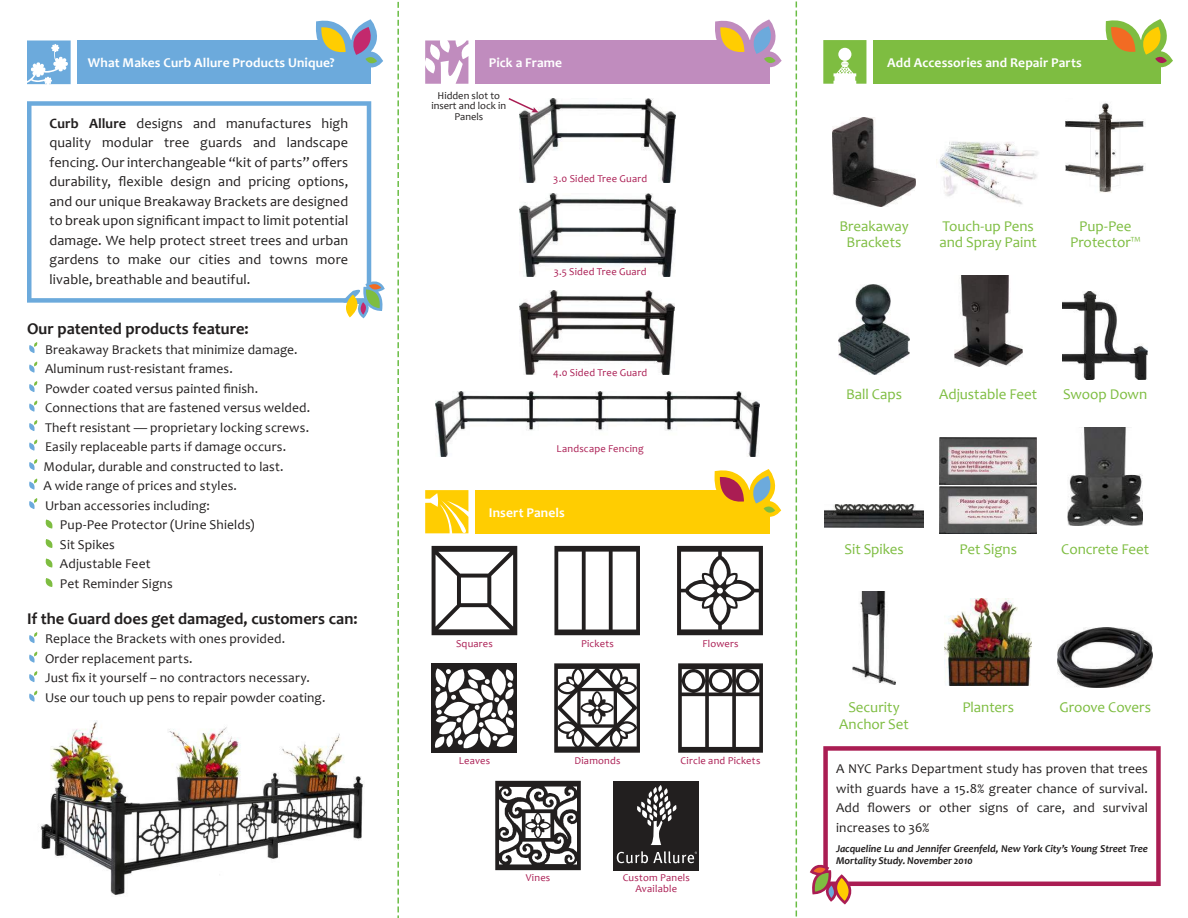
<style>
.page{position:relative;width:1188px;height:918px;background:#fff}
.page>*{position:absolute;margin:0;border:0;box-sizing:border-box;transform-origin:0 0}
.t1{font:700 16.5px "Candara";color:#221f1f}
.t2{font:15px/16.5px "Candara";letter-spacing:-.005em;color:#7ebd41;text-align:center}
.t3{font:14.25px/19.5px "Candara";letter-spacing:.01em;color:#221f1f;text-align:justify}
.t4{font:13.5px/19.5px "Candara";letter-spacing:.01em;color:#221f1f}
.t5{font:700 13.5px "Candara";letter-spacing:.01em;color:#fff}
.t6{font:10.5px/11.2px "Candara";letter-spacing:.02em;color:#aa1d53;text-align:center}
.t7{font:italic 700 10.5px/12.6px "Candara";letter-spacing:-.01em;color:#221f1f}
.t8{font:10.5px/10.5px "Candara";color:#221f1f;text-align:center}
.s1{font-weight:700}
</style>
<div class="page">
<img style="left:41px;top:720px;width:323px;height:175px">
<svg style="left:29px;top:342px;width:9px;height:11px"></svg>
<svg style="left:29px;top:420px;width:9px;height:11px"></svg>
<svg style="left:29px;top:362px;width:9px;height:11px"></svg>
<svg style="left:29px;top:381px;width:9px;height:11px"></svg>
<svg style="left:29px;top:401px;width:9px;height:11px"></svg>
<svg style="left:29px;top:440px;width:9px;height:11px"></svg>
<svg style="left:29px;top:459px;width:9px;height:11px"></svg>
<svg style="left:45px;top:520px;width:8px;height:9px"></svg>
<svg style="left:45px;top:539px;width:8px;height:9px"></svg>
<svg style="left:45px;top:559px;width:8px;height:9px"></svg>
<svg style="left:45px;top:578px;width:8px;height:9px"></svg>
<svg style="left:29px;top:498px;width:9px;height:11px"></svg>
<svg style="left:29px;top:479px;width:9px;height:11px"></svg>
<svg style="left:29px;top:632px;width:9px;height:11px"></svg>
<svg style="left:29px;top:652px;width:9px;height:11px"></svg>
<svg style="left:29px;top:671px;width:9px;height:11px"></svg>
<svg style="left:29px;top:691px;width:9px;height:11px"></svg>
<div style="left:77px;top:41px;width:294px;height:43px;background:#6caadc"></div>
<svg style="left:315px;top:19px;width:68px;height:49px"></svg>
<svg style="left:27px;top:40px;width:44px;height:45px"></svg>
<svg style="left:27px;top:101px;width:344px;height:202px"></svg>
<svg style="left:333px;top:276px;width:52px;height:42px"></svg>
<svg style="left:432px;top:546px;width:85px;height:89px"></svg>
<svg style="left:554px;top:546px;width:86px;height:89px"></svg>
<svg style="left:677px;top:546px;width:86px;height:89px"></svg>
<svg style="left:554px;top:663px;width:86px;height:90px"></svg>
<div style="left:432px;top:663px;width:85px;height:90px;background:#221f1f"></div>
<svg style="left:434px;top:668px;width:80px;height:80px"></svg>
<div style="left:613px;top:781px;width:86px;height:89px;background:#221f1f"></div>
<svg style="left:637px;top:785px;width:40px;height:60px"></svg>
<svg style="left:617px;top:851px;width:80px;height:12px"></svg>
<svg style="left:495px;top:781px;width:86px;height:89px"></svg>
<div style="left:475px;top:40px;width:295px;height:44px;background:#c08cbe"></div>
<svg style="left:715px;top:19px;width:67px;height:49px"></svg>
<svg style="left:425px;top:40px;width:43px;height:44px"></svg>
<div style="left:475px;top:490px;width:294px;height:43px;background:#ffcd01"></div>
<svg style="left:714px;top:469px;width:67px;height:48px"></svg>
<svg style="left:425px;top:490px;width:43px;height:44px;background:#ffd52b"></svg>
<svg style="left:678px;top:663px;width:85px;height:90px"></svg>
<div style="left:874px;top:40px;width:287px;height:44px;background:#7ebd41"></div>
<svg style="left:1105px;top:19px;width:68px;height:49px"></svg>
<svg style="left:823px;top:40px;width:43px;height:44px"></svg>
<img style="left:839px;top:285px;width:70px;height:89px">
<img style="left:1063px;top:291px;width:84px;height:88px">
<img style="left:1065px;top:102px;width:79px;height:91px">
<img style="left:940px;top:437px;width:97px;height:96px">
<img style="left:954px;top:275px;width:68px;height:91px">
<img style="left:945px;top:599px;width:87px;height:87px">
<img style="left:825px;top:505px;width:98px;height:22px">
<img style="left:853px;top:591px;width:42px;height:94px">
<img style="left:1057px;top:627px;width:96px;height:61px">
<img style="left:939px;top:141px;width:99px;height:64px">
<img style="left:1068px;top:427px;width:75px;height:98px">
<svg style="left:823px;top:746px;width:338px;height:140px"></svg>
<svg style="left:809px;top:859px;width:52px;height:45px"></svg>
<img style="left:519px;top:99px;width:156px;height:83px">
<svg style="left:508px;top:98px;width:31px;height:15px"></svg>
<img style="left:519px;top:193px;width:156px;height:84px">
<img style="left:520px;top:291px;width:155px;height:83px">
<img style="left:435px;top:392px;width:324px;height:64px">
<img style="left:833px;top:118px;width:83px;height:89px">
<svg style="left:397px;top:1px;width:2px;height:917px"></svg>
<svg style="left:796px;top:1px;width:1px;height:916px"></svg>
<p class="t5" style="left:88px;top:58px;width:248px">What Makes Curb Allure Products Unique?</p>
<p class="t3" style="left:49px;top:115px;width:300px"><span class="s1">Curb Allure</span> designs and manufactures high quality modular tree guards and landscape fencing. Our interchangeable “kit of parts” offers durability, flexible design and pricing options, and our unique Breakaway Brackets are designed to break upon significant impact to limit potential damage. We help protect street trees and urban gardens to make our cities and towns more livable, breathable and beautiful.</p>
<p class="t1" style="left:27px;top:323px;width:223px">Our patented products feature:</p>
<p class="t4" style="left:45px;top:341px;width:254px">Breakaway Brackets that minimize damage.</p>
<p class="t4" style="left:45px;top:360px;width:189px">Aluminum rust-resistant frames.</p>
<p class="t4" style="left:45px;top:379px;width:215px">Powder coated versus painted finish.</p>
<p class="t4" style="left:45px;top:399px;width:267px">Connections that are fastened versus welded.</p>
<p class="t4" style="left:45px;top:419px;width:266px">Theft resistant ó proprietary locking screws.</p>
<p class="t4" style="left:45px;top:438px;width:243px">Easily replaceable parts if damage occurs.</p>
<p class="t4" style="left:44px;top:458px;width:242px">Modular, durable and constructed to last.</p>
<p class="t4" style="left:44px;top:477px;width:195px">A wide range of prices and styles.</p>
<p class="t4" style="left:45px;top:497px;width:166px">Urban accessories including:</p>
<p class="t4" style="left:60px;top:516px;width:196px">Pup-Pee Protector (Urine Shields)</p>
<p class="t4" style="left:60px;top:536px;width:56px">Sit Spikes</p>
<p class="t4" style="left:60px;top:555px;width:92px">Adjustable Feet</p>
<p class="t4" style="left:60px;top:575px;width:114px">Pet Reminder Signs</p>
<p class="t1" style="left:27px;top:612px;width:332px">If the Guard does get damaged, customers can:</p>
<p class="t4" style="left:45px;top:630px;width:282px">Replace the Brackets with ones provided.<br>Order replacement parts.<br>Just fix it yourself – no contractors necessary.<br>Use our touch up pens to repair powder coating.</p>
<p class="t5" style="left:489px;top:58px;width:75px">Pick a Frame</p>
<p class="t8" style="left:431px;top:91px;width:76px">Hidden slot to insert and lock in<br>Panels</p>
<p class="t6" style="left:553px;top:174px;width:95px">3.0 Sided Tree Guard</p>
<p class="t6" style="left:554px;top:267px;width:94px">3.5 Sided Tree Guard</p>
<p class="t6" style="left:553px;top:367px;width:96px">4.0 Sided Tree Guard</p>
<p class="t6" style="left:557px;top:443px;width:89px">Landscape Fencing</p>
<p class="t5" style="left:489px;top:508px;width:77px">Insert Panels</p>
<p class="t6" style="left:456px;top:639px;width:38px">Squares</p>
<p class="t6" style="left:581px;top:639px;width:34px">Pickets</p>
<p class="t6" style="left:702px;top:639px;width:38px">Flowers</p>
<p class="t6" style="left:459px;top:756px;width:33px">Leaves</p>
<p class="t6" style="left:574px;top:756px;width:48px">Diamonds</p>
<p class="t6" style="left:681px;top:756px;width:81px">Circle and Pickets</p>
<p class="t6" style="left:526px;top:873px;width:26px">Vines</p>
<p class="t6" style="left:623px;top:873px;width:69px">Custom Panels<br>Available</p>
<p class="t5" style="left:887px;top:58px;width:196px">Add Accessories and Repair Parts</p>
<p class="t2" style="left:839px;top:219px;width:71px">Breakaway<br>Brackets</p>
<p class="t2" style="left:940px;top:219px;width:99px;text-align:left">Touch-up Pens and Spray Paint</p>
<p class="t2" style="left:1070px;top:219px;width:72px">Pup-Pee<br>Protectorô</p>
<p class="t2" style="left:846px;top:387px;width:58px">Ball Caps</p>
<p class="t2" style="left:1063px;top:387px;width:86px">Swoop Down</p>
<p class="t2" style="left:939px;top:387px;width:99px">Adjustable Feet</p>
<p class="t2" style="left:845px;top:542px;width:61px">Sit Spikes</p>
<p class="t2" style="left:960px;top:542px;width:59px">Pet Signs</p>
<p class="t2" style="left:1061px;top:542px;width:89px">Concrete Feet</p>
<p class="t2" style="left:962px;top:700px;width:53px">Planters</p>
<p class="t2" style="left:839px;top:700px;width:71px">Security<br>Anchor Set</p>
<p class="t2" style="left:1060px;top:700px;width:93px">Groove Covers</p>
<p class="t4" style="left:836px;top:760px;width:313px;text-align:justify">A NYC Parks Department study has proven that trees with guards have a 15.8% greater chance of survival.<br>Add flowers or other signs of care, and survival increases to 36%</p>
<p class="t7" style="left:836px;top:843px;width:313px">Jacqueline Lu and Jennifer Greenfeld, New York Cityís Young Street Tree<br>Mortality Study. November 2010</p>
</div>
